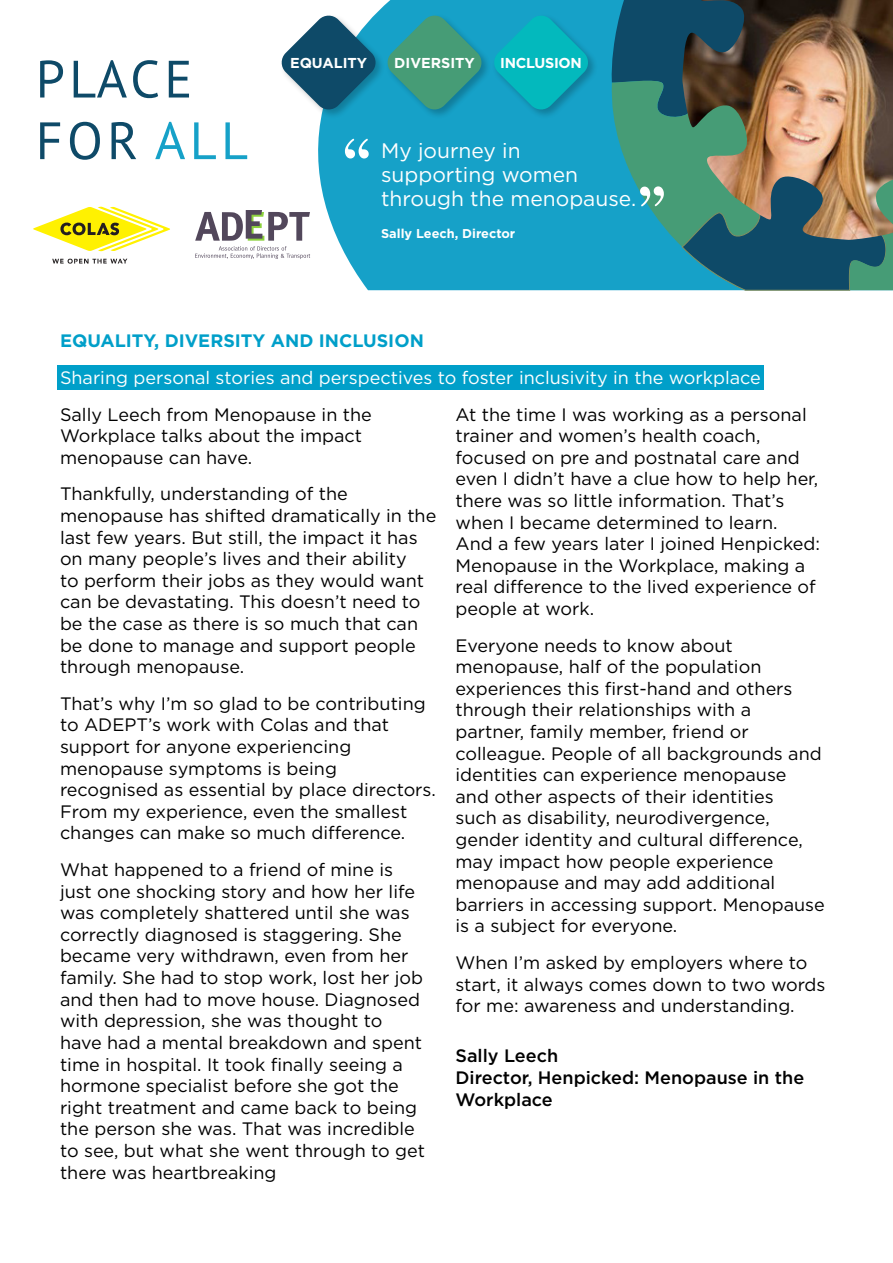
<style>
.page{position:relative;width:893px;height:1263px;background:#fff}
.page>*{position:absolute;margin:0;border:0;box-sizing:border-box;transform-origin:0 0}
.t1{font:52.5px "PT Sans Pro";letter-spacing:.08em;color:#0e4a68}
.t2{font:21px/24px "Gotham HTF";color:#fff}
.Copy{font:18px/21.6px "Gotham HTF";color:#000}
.Header_2{font:18px "Gotham HTF";color:#fff}
.author_names{font:500 18px/21.6px "Gotham HTF";color:#000}
.Header_1{font:700 18px "Gotham HTF";color:#009fc9}
.t3{font:700 14.4px "Gotham HTF";color:#fff}
.t4{font:700 14.4px "Gotham HTF";letter-spacing:-.02em;color:#fff}
.t5{font:700 12.75px "Gotham HTF";color:#fff}
.s1{color:#16a1c8}
</style>
<div class="page">
<div style="left:57px;top:366px;width:707px;height:24px;background:#009fc9"></div>
<div style="left:318px;top:0;width:290px;height:290px;background:#16a1c8"></div>
<svg style="left:195px;top:210px;width:115px;height:49px"></svg>
<svg style="left:52px;top:259px;width:75px;height:5px"></svg>
<svg style="left:33px;top:207px;width:137px;height:44px"></svg>
<svg style="left:345px;top:139px;width:24px;height:19px"></svg>
<img style="left:608px;top:0;width:285px;height:291px">
<div style="left:280px;top:14px;width:105px;height:105px;background:#000;opacity:.23"></div>
<svg style="left:280px;top:14px;width:97px;height:97px"></svg>
<div style="left:385px;top:14px;width:106px;height:105px;background:#000;opacity:.23"></div>
<svg style="left:386px;top:14px;width:97px;height:97px;background:#319c96"></svg>
<div style="left:492px;top:14px;width:106px;height:105px;background:#000;opacity:.23"></div>
<svg style="left:493px;top:14px;width:96px;height:97px;background:#0aacbf"></svg>
<p class="t1" style="left:36px;top:45px;width:158px">PLACE</p>
<p class="t1" style="left:36px;top:107px;width:214px">FOR <span class="s1">ALL</span></p>
<p class="t3" style="left:290px;top:54px;width:79px">EQUALITY</p>
<p class="t3" style="left:394px;top:54px;width:82px">DIVERSITY</p>
<p class="t4" style="left:500px;top:54px;width:83px">INCLUSION</p>
<p class="t2" style="left:381px;top:138px;width:257px">My journey in supporting women through the menopause.</p>
<p class="t5" style="left:381px;top:226px;width:136px">Sally Leech, Director</p>
<p class="Header_1" style="left:60px;top:331px;width:365px">EQUALITY, DIVERSITY AND INCLUSION</p>
<p class="Header_2" style="left:60px;top:368px;width:702px">Sharing personal stories and perspectives to foster inclusivity in the workplace</p>
<p class="Copy" style="left:60px;top:403px;width:313px">Sally Leech from Menopause in the<br>Workplace talks about the impact menopause can have.</p>
<p class="Copy" style="left:60px;top:483px;width:378px">Thankfully, understanding of the menopause has shifted dramatically in the last few years. But still, the impact it has on many people’s lives and their ability<br>to perform their jobs as they would want can be devastating. This doesn’t need to be the case as there is so much that can be done to manage and support people through menopause.</p>
<p class="Copy" style="left:60px;top:692px;width:377px">That’s why I’m so glad to be contributing to ADEPT’s work with Colas and that support for anyone experiencing menopause symptoms is being recognised as essential by place directors.<br>From my experience, even the smallest changes can make so much difference.</p>
<p class="Copy" style="left:60px;top:859px;width:367px">What happened to a friend of mine is just one shocking story and how her life was completely shattered until she was correctly diagnosed is staggering. She became very withdrawn, even from her family. She had to stop work, lost her job and then had to move house. Diagnosed with depression, she was thought to have had a mental breakdown and spent time in hospital. It took finally seeing a hormone specialist before she got the right treatment and came back to being the person she was. That was incredible to see, but what she went through to get there was heartbreaking</p>
<p class="Copy" style="left:455px;top:403px;width:366px">At the time I was working as a personal trainer and women’s health coach, focused on pre and postnatal care and even I didn’t have a clue how to help her, there was so little information. That’s when I became determined to learn.<br>And a few years later I joined Henpicked:<br>Menopause in the Workplace, making a real difference to the lived experience of people at work.</p>
<p class="Copy" style="left:455px;top:634px;width:371px">Everyone needs to know about menopause, half of the population experiences this first-hand and others through their relationships with a<br>partner, family member, friend or colleague. People of all backgrounds and identities can experience menopause<br>and other aspects of their identities<br>such as disability, neurodivergence, gender identity and cultural difference, may impact how people experience menopause and may add additional barriers in accessing support. Menopause is a subject for everyone.</p>
<p class="Copy" style="left:455px;top:952px;width:372px">When I’m asked by employers where to start, it always comes down to two words for me: awareness and understanding.</p>
<p class="author_names" style="left:455px;top:1045px;width:350px">Sally Leech<br>Director, Henpicked: Menopause in the<br>Workplace</p>
</div>
